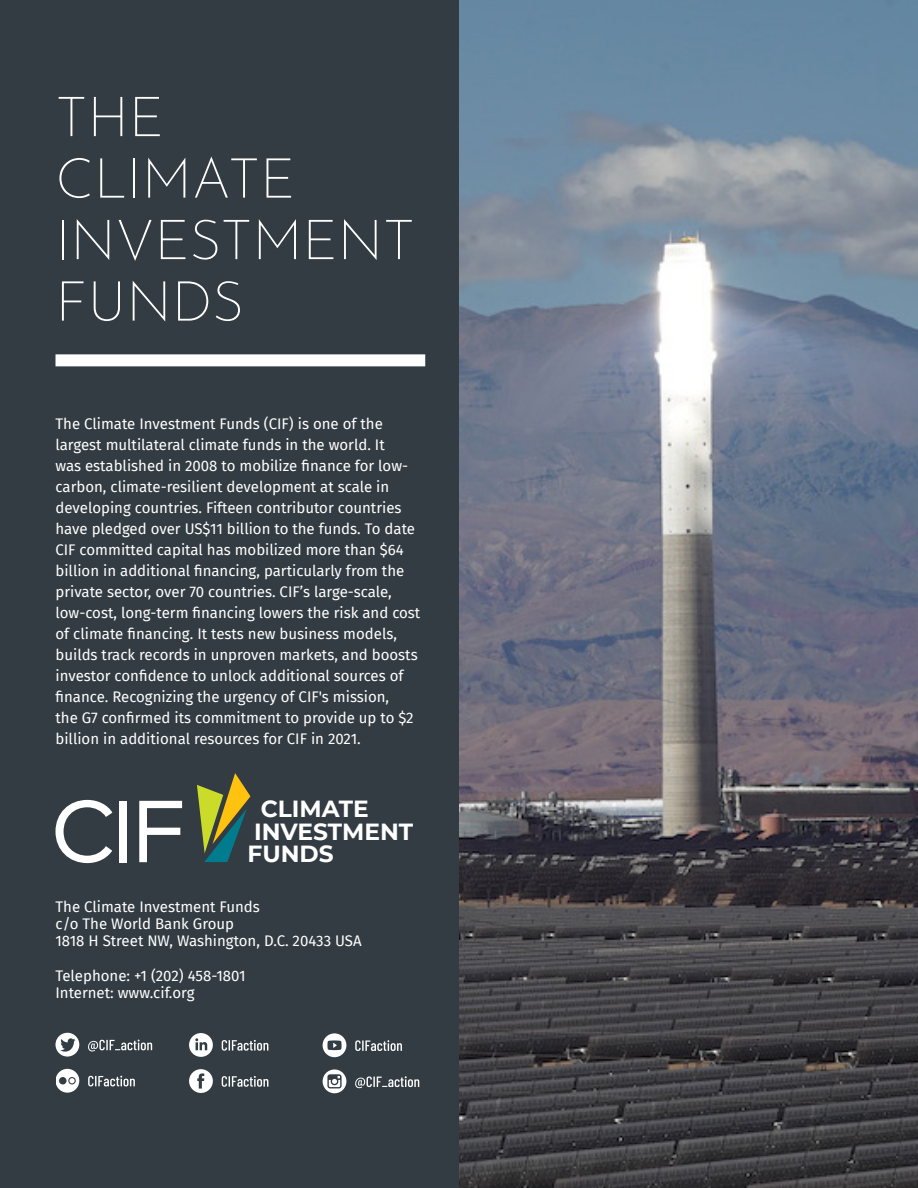
<style>
.page{position:relative;width:918px;height:1188px;background:#fff}
.page>*{position:absolute;margin:0;border:0;box-sizing:border-box;transform-origin:0 0}
.t1{font:200 55.5px/61.5px "Josefin Sans";color:#fff}
.t2{font:700 23.25px/22.5px "Montserrat";color:#fff}
.t3{font:15px/21px "Fira Sans";color:#fff}
</style>
<div class="page">
<div style="left:0;top:0;width:459px;height:1188px;background:#333c42"></div>
<img style="left:459px;top:0;width:459px;height:1188px">
<svg style="left:56px;top:800px;width:56px;height:63px"></svg>
<div style="left:119px;top:801px;width:8px;height:61px;background:#fff"></div>
<svg style="left:139px;top:801px;width:43px;height:61px"></svg>
<svg style="left:197px;top:773px;width:53px;height:89px"></svg>
<svg style="left:189px;top:1033px;width:24px;height:24px"></svg>
<svg style="left:222px;top:1040px;width:46px;height:11px"></svg>
<svg style="left:189px;top:1069px;width:24px;height:24px"></svg>
<svg style="left:222px;top:1076px;width:46px;height:11px"></svg>
<svg style="left:55px;top:1033px;width:24px;height:24px"></svg>
<svg style="left:88px;top:1040px;width:64px;height:11px"></svg>
<svg style="left:88px;top:1076px;width:47px;height:10px"></svg>
<svg style="left:56px;top:1069px;width:23px;height:24px"></svg>
<svg style="left:323px;top:1033px;width:23px;height:24px"></svg>
<svg style="left:355px;top:1040px;width:47px;height:11px"></svg>
<svg style="left:323px;top:1069px;width:23px;height:24px"></svg>
<svg style="left:355px;top:1076px;width:64px;height:12px"></svg>
<div style="left:56px;top:354px;width:369px;height:12px;background:#fff"></div>
<h1 class="t1" style="left:56px;top:81px;width:361px">THE<br>CLIMATE<br>INVESTMENT<br>FUNDS</h1>
<p class="t3" style="left:56px;top:413px;width:366px">The Climate Investment Funds (CIF) is one of the largest multilateral climate funds in the world. It<br>was established in 2008 to mobilize finance for low&shy;carbon, climate-resilient development at scale in developing countries. Fifteen contributor countries have pledged over US$11 billion to the funds. To date CIF committed capital has mobilized more than $64 billion in additional financing, particularly from the private sector, over 70 countries. CIF’s large-scale, low-cost, long-term financing lowers the risk and cost of climate financing. It tests new business models, builds track records in unproven markets, and boosts investor confidence to unlock additional sources of finance. Recognizing the urgency of CIF's mission,<br>the G7 confirmed its commitment to provide up to $2 billion in additional resources for CIF in 2021.</p>
<h2 class="t2" style="left:247px;top:796px;width:167px;text-indent:13px">CLIMATE<br>INVESTMENT<br>FUNDS</h2>
<p class="t3" style="left:56px;top:898px;width:308px;line-height:17.2px">The Climate Investment Funds<br>c/o The World Bank Group<br>1818 H Street NW, Washington, D.C. 20433 USA</p>
<p class="t3" style="left:56px;top:967px;width:192px;line-height:17.2px">Telephone: +1 (202) 458-1801<br>Internet: www.cif.org</p>
</div>
